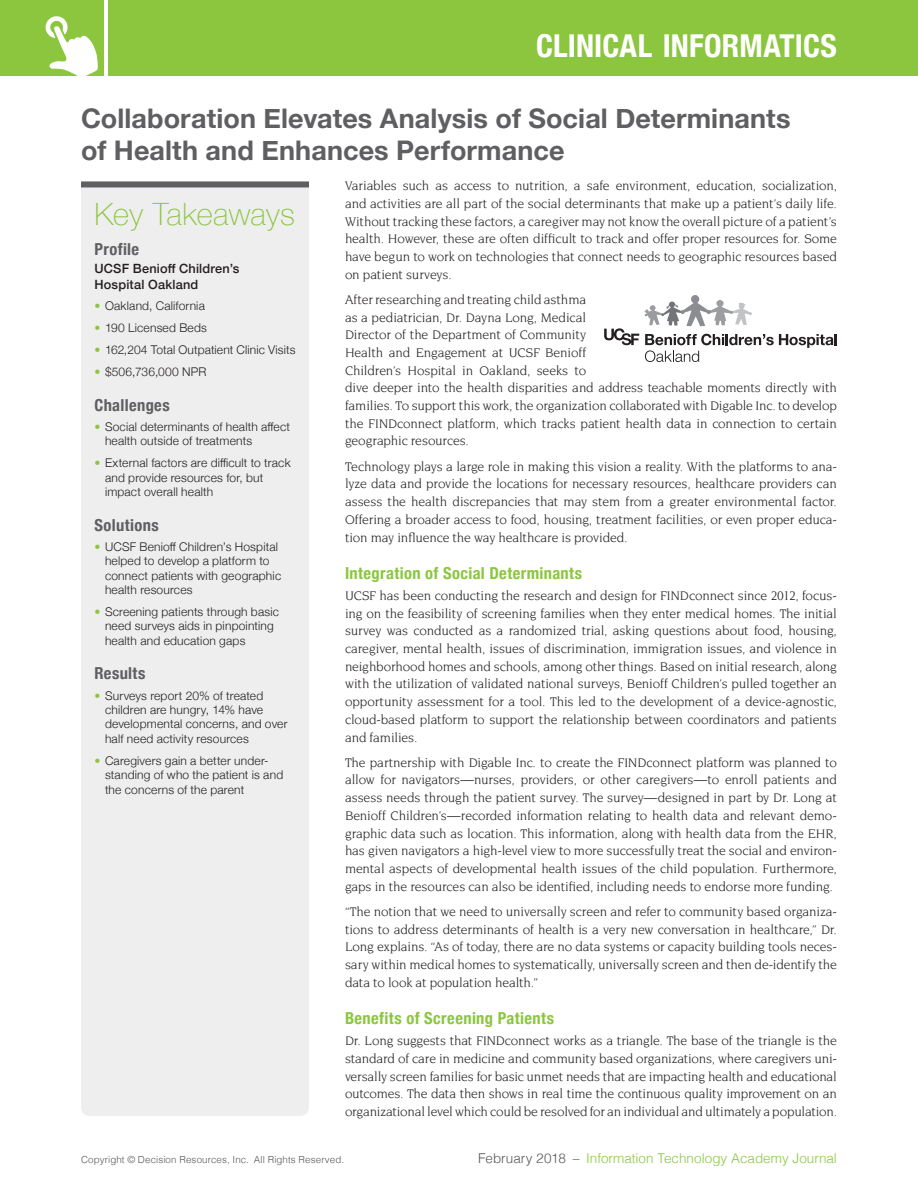
<style>
.page{position:relative;width:918px;height:1188px;background:#fff}
.page>*{position:absolute;margin:0;border:0;box-sizing:border-box;transform-origin:0 0}
.t1{font:700 condensed 31.5px "Helvetica Neue";letter-spacing:.005em;color:#fff}
.Key_takeaways__headi{font:100 30.75px "Helvetica Neue";letter-spacing:.005em;color:#8bc63e}
.Heading_A{font:700 27px/31.5px "Helvetica Neue";letter-spacing:.005em;color:#5f5f62}
.Heading_B{font:700 condensed 16.5px "Helvetica Neue";letter-spacing:.025em;color:#8bc63e}
.Key_takeaways__headi-2{font:700 condensed 16.5px "Helvetica Neue";letter-spacing:.025em;color:#5f5f62}
.Body_text{font:13.5px/17.7px "Novarese";letter-spacing:-.01em;color:#231f20;text-align:justify}
.t2{font:300 13.5px "Helvetica";color:#8bc63e}
.Key_takeaways__org{font:500 12.75px/15.3px "Helvetica Neue";letter-spacing:.015em;color:#231f20}
.t3{font:300 12px/14.4px "Helvetica Neue";letter-spacing:.015em;color:#231f20}
.t4{font:300 9.75px "Helvetica";letter-spacing:.015em;color:#57585a}
.s1{color:#8bc63e}
.s2{color:#57585a}
</style>
<div class="page">
<div style="left:0;top:0;width:104px;height:76px;background:#8bc63e"></div>
<svg style="left:45px;top:16px;width:53px;height:60px"></svg>
<div style="left:108px;top:0;width:810px;height:76px;background:#8bc63e"></div>
<div style="left:81px;top:187px;width:228px;height:929px;background:#eeeeef"></div>
<div style="left:81px;top:181px;width:228px;height:6px;background:#5f5f62"></div>
<svg style="left:604px;top:295px;width:233px;height:67px"></svg>
<h1 class="t1" style="left:536px;top:20px;width:302px">CLINICAL INFORMATICS</h1>
<p class="Heading_A" style="left:81px;top:104px;width:711px">Collaboration Elevates Analysis of Social Determinants of Health and Enhances Performance</p>
<p class="Key_takeaways__headi" style="left:94px;top:191px;width:202px">Key Takeaways</p>
<p class="Key_takeaways__headi-2" style="left:94px;top:235px;width:46px">Profile</p>
<p class="Key_takeaways__org" style="left:94px;top:260px;width:147px">UCSF Benioff Children’s<br>Hospital Oakland</p>
<p class="t3" style="left:94px;top:298px;width:112px"><span class="s1">•</span> Oakland, California</p>
<p class="t3" style="left:94px;top:320px;width:114px"><span class="s1">•</span> 190 Licensed Beds</p>
<p class="t3" style="left:94px;top:342px;width:202px"><span class="s1">•</span> 162,204 Total Outpatient Clinic Visits</p>
<p class="t3" style="left:94px;top:364px;width:113px"><span class="s1">•</span> $506,736,000 NPR</p>
<p class="Key_takeaways__headi-2" style="left:94px;top:391px;width:77px">Challenges</p>
<p class="t3" style="left:105px;top:419px;width:187px;text-indent:-10px"><span class="s1">•</span> Social determinants of health affect health outside of treatments</p>
<p class="t3" style="left:105px;top:455px;width:187px;text-indent:-10px"><span class="s1">•</span> External factors are difficult to track and provide resources for, but impact overall health</p>
<p class="Key_takeaways__headi-2" style="left:94px;top:511px;width:66px">Solutions</p>
<p class="t3" style="left:105px;top:539px;width:178px;text-indent:-10px"><span class="s1">•</span> UCSF Benioff Children’s Hospital helped to develop a platform to connect patients with geographic health resources</p>
<p class="t3" style="left:105px;top:604px;width:176px;text-indent:-10px"><span class="s1">•</span> Screening patients through basic need surveys aids in pinpointing health and education gaps</p>
<p class="Key_takeaways__headi-2" style="left:94px;top:660px;width:52px">Results</p>
<p class="t3" style="left:105px;top:687px;width:184px;text-indent:-10px"><span class="s1">•</span> Surveys report 20% of treated children are hungry, 14% have developmental concerns, and over half need activity resources</p>
<p class="t3" style="left:105px;top:752px;width:180px;text-indent:-10px"><span class="s1">•</span> Caregivers gain a better under&shy;standing of who the patient is and the concerns of the parent</p>
<p class="Body_text" style="left:345px;top:177px;width:494px">Variables such as access to nutrition, a safe environment, education, socialization, and activities are all part of the social determinants that make up a patient’s daily life.<br>Without tracking these factors, a caregiver may not know the overall picture of a patient’s health. However, these are often difficult to track and offer proper resources for. Some have begun to work on technologies that connect needs to geographic resources based on patient surveys.</p>
<p class="Body_text" style="left:345px;top:290px;width:494px;text-align:left">After researching and treating child asthma<br>as a pediatrician, Dr. Dayna Long, Medical<br>Director of the Department of Community<br>Health and Engagement at UCSF Benioff<br>Children’s Hospital in Oakland, seeks to<br>dive deeper into the health disparities and address teachable moments directly with families. To support this work, the organization collaborated with Digable Inc. to develop the FINDconnect platform, which tracks patient health data in connection to certain geographic resources.</p>
<p class="Body_text" style="left:345px;top:457px;width:494px">Technology plays a large role in making this vision a reality. With the platforms to ana&shy;lyze data and provide the locations for necessary resources, healthcare providers can assess the health discrepancies that may stem from a greater environmental factor.<br>Offering a broader access to food, housing, treatment facilities, or even proper educa&shy;tion may influence the way healthcare is provided.</p>
<p class="Heading_B" style="left:345px;top:560px;width:239px">Integration of Social Determinants</p>
<p class="Body_text" style="left:345px;top:587px;width:494px">UCSF has been conducting the research and design for FINDconnect since 2012, focus&shy;ing on the feasibility of screening families when they enter medical homes. The initial survey was conducted as a randomized trial, asking questions about food, housing, caregiver, mental health, issues of discrimination, immigration issues, and violence in neighborhood homes and schools, among other things. Based on initial research, along with the utilization of validated national surveys, Benioff Children’s pulled together an opportunity assessment for a tool. This led to the development of a device-agnostic, cloud-based platform to support the relationship between coordinators and patients and families.</p>
<p class="Body_text" style="left:345px;top:753px;width:494px">The partnership with Digable Inc. to create the FINDconnect platform was planned to allow for navigators—nurses, providers, or other caregivers—to enroll patients and assess needs through the patient survey. The survey—designed in part by Dr. Long at Benioff Children’s—recorded information relating to health data and relevant demo&shy;graphic data such as location. This information, along with health data from the EHR, has given navigators a high-level view to more successfully treat the social and environ&shy;mental aspects of developmental health issues of the child population. Furthermore, gaps in the resources can also be identified, including needs to endorse more funding.</p>
<p class="Body_text" style="left:345px;top:903px;width:494px">“The notion that we need to universally screen and refer to community based organiza&shy;tions to address determinants of health is a very new conversation in healthcare,” Dr.<br>Long explains. “As of today, there are no data systems or capacity building tools neces&shy;sary within medical homes to systematically, universally screen and then de-identify the data to look at population health.”</p>
<p class="Heading_B" style="left:345px;top:1005px;width:211px">Benefits of Screening Patients</p>
<p class="Body_text" style="left:345px;top:1032px;width:494px">Dr. Long suggests that FINDconnect works as a triangle. The base of the triangle is the standard of care in medicine and community based organizations, where caregivers uni&shy;versally screen families for basic unmet needs that are impacting health and educational outcomes. The data then shows in real time the continuous quality improvement on an organizational level which could be resolved for an individual and ultimately a population.</p>
<p class="t4" style="left:81px;top:1151px;width:265px">Copyright © Decision Resources, Inc. All Rights Reserved.</p>
<p class="t2" style="left:478px;top:1147px;width:360px"><span class="s2">February 2018 –</span> Information Technology Academy Journal</p>
</div>
